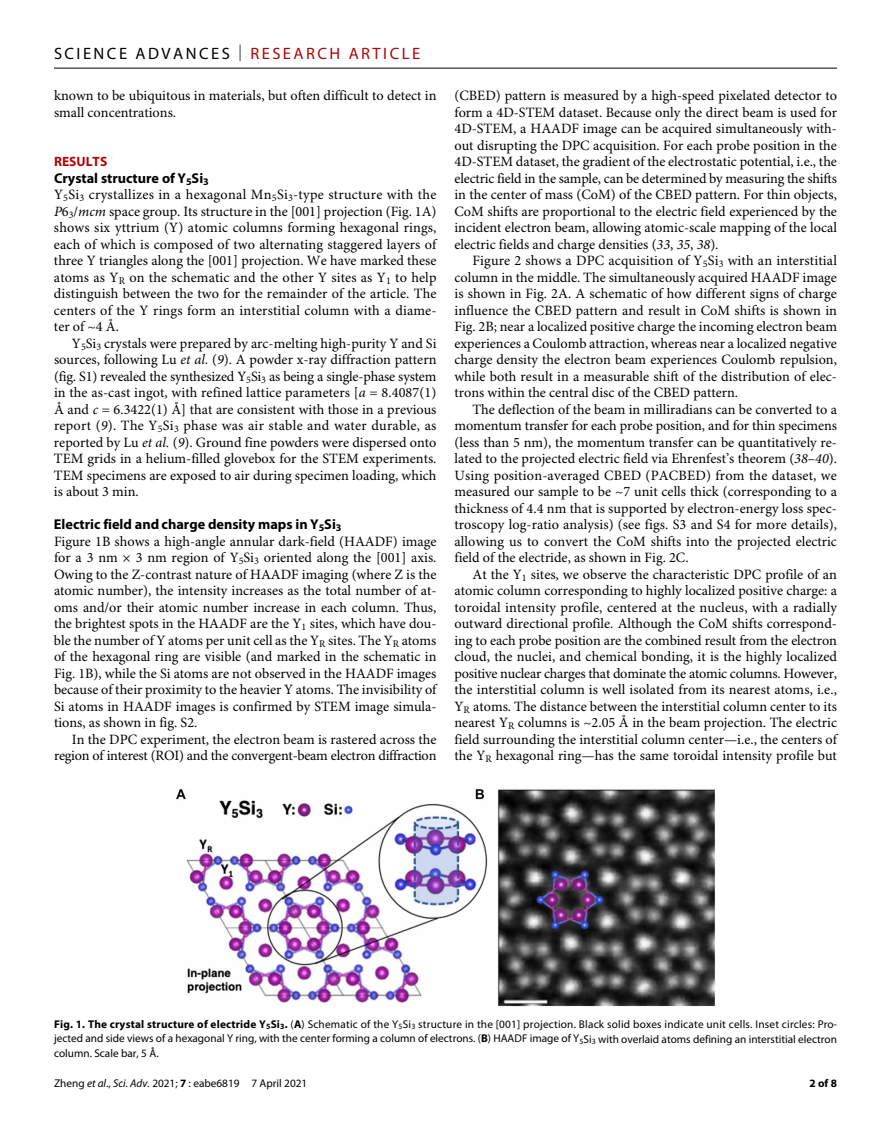
<style>
.page{position:relative;width:891px;height:1134px;background:#fff}
.page>*{position:absolute;margin:0;border:0;box-sizing:border-box;transform-origin:0 0}
.t1{font:16.5px "Myriad Pro";letter-spacing:.15em;color:#000}
.t2{font:14.25px/16.5px "Minion Pro";color:#000;text-align:justify}
.t3{font:14.25px/16.5px "Minion Pro";letter-spacing:-.02em;color:#000;text-align:right}
.t4{font:700 14.25px "Myriad Pro";color:#000}
.t5{font:700 13.5px "Myriad Pro";color:#b10508}
.t6{font:11.25px/15px "Myriad Pro";color:#000;text-align:justify}
.t7{font:700 11.25px "Myriad Pro";color:#000}
.s1{font-weight:300}
.s2{color:#b10508}
.s3{font-style:italic}
.s4{font-weight:700}
</style>
<div class="page">
<hr style="left:54px;top:68px;width:783px;height:1px;background:#000">
<img style="left:176px;top:789px;width:539px;height:217px">
<p class="t1" style="left:54px;top:40px;width:368px">SCIENCE ADVANCES <span class="s1">|</span> <span class="s2">RESEARCH ARTICLE</span></p>
<p class="t2" style="left:54px;top:89px;width:384px">known to be ubiquitous in materials, but often difficult to detect in small concentrations.</p>
<p class="t5" style="left:54px;top:151px;width:55px">RESULTS</p>
<p class="t4" style="left:54px;top:166px;width:156px">Crystal structure of Y<sub>5</sub>Si<sub>3</sub></p>
<p class="t2" style="left:54px;top:188px;width:384px">Y<sub>5</sub>Si<sub>3</sub> crystallizes in a hexagonal Mn<sub>5</sub>Si<sub>3</sub>-type structure with the <span class="s3">P</span>6<sub>3</sub>/<span class="s3">mcm</span> space group. Its structure in the [001] projection (Fig. 1A) shows six yttrium (Y) atomic columns forming hexagonal rings, each of which is composed of two alternating staggered layers of three Y triangles along the [001] projection. We have marked these atoms as Y<sub>R</sub> on the schematic and the other Y sites as Y<sub>1</sub> to help distinguish between the two for the remainder of the article. The centers of the Y rings form an interstitial column with a diame&shy;ter of ~4 Å.</p>
<p class="t2" style="left:54px;top:336px;width:384px;text-indent:18px">Y<sub>5</sub>Si<sub>3</sub> crystals were prepared by arc-melting high-purity Y and Si sources, following Lu <span class="s3">et al.</span> (<span class="s3">9</span>). A powder x-ray diffraction pattern (fig. S1) revealed the synthesized Y<sub>5</sub>Si<sub>3</sub> as being a single-phase system in the as-cast ingot, with refined lattice parameters [<span class="s3">a</span> = 8.4087(1)<br>Å and <span class="s3">c</span> = 6.3422(1) Å] that are consistent with those in a previous report (<span class="s3">9</span>). The Y<sub>5</sub>Si<sub>3</sub> phase was air stable and water durable, as reported by Lu <span class="s3">et al.</span> (<span class="s3">9</span>). Ground fine powders were dispersed onto TEM grids in a helium-filled glovebox for the STEM experiments.<br>TEM specimens are exposed to air during specimen loading, which is about 3 min.</p>
<p class="t4" style="left:54px;top:513px;width:289px">Electric field and charge density maps in Y<sub>5</sub>Si<sub>3</sub></p>
<p class="t2" style="left:54px;top:534px;width:384px">Figure 1B shows a high-angle annular dark-field (HAADF) image for a 3 nm × 3 nm region of Y<sub>5</sub>Si<sub>3</sub> oriented along the [001] axis.<br>Owing to the Z-contrast nature of HAADF imaging (where Z is the atomic number), the intensity increases as the total number of at&shy;oms and/or their atomic number increase in each column. Thus, the brightest spots in the HAADF are the Y<sub>1</sub> sites, which have dou&shy;ble the number of Y atoms per unit cell as the Y<sub>R</sub> sites. The Y<sub>R</sub> atoms of the hexagonal ring are visible (and marked in the schematic in Fig. 1B), while the Si atoms are not observed in the HAADF images because of their proximity to the heavier Y atoms. The invisibility of Si atoms in HAADF images is confirmed by STEM image simula&shy;tions, as shown in fig. S2.</p>
<p class="t3" style="left:54px;top:732px;width:384px">In the DPC experiment, the electron beam is rastered across the region of interest (ROI) and the convergent-beam electron diffraction</p>
<p class="t2" style="left:454px;top:89px;width:384px">(CBED) pattern is measured by a high-speed pixelated detector to form a 4D-STEM dataset. Because only the direct beam is used for 4D-STEM, a HAADF image can be acquired simultaneously with&shy;out disrupting the DPC acquisition. For each probe position in the 4D-STEM dataset, the gradient of the electrostatic potential, i.e., the electric field in the sample, can be determined by measuring the shifts in the center of mass (CoM) of the CBED pattern. For thin objects, CoM shifts are proportional to the electric field experienced by the incident electron beam, allowing atomic-scale mapping of the local electric fields and charge densities (<span class="s3">33</span>, <span class="s3">35</span>, <span class="s3">38</span>).</p>
<p class="t2" style="left:454px;top:254px;width:384px;text-indent:18px">Figure 2 shows a DPC acquisition of Y<sub>5</sub>Si<sub>3</sub> with an interstitial column in the middle. The simultaneously acquired HAADF image is shown in Fig. 2A. A schematic of how different signs of charge influence the CBED pattern and result in CoM shifts is shown in Fig. 2B; near a localized positive charge the incoming electron beam experiences a Coulomb attraction, whereas near a localized negative charge density the electron beam experiences Coulomb repulsion, while both result in a measurable shift of the distribution of elec&shy;trons within the central disc of the CBED pattern.</p>
<p class="t2" style="left:454px;top:402px;width:384px;text-indent:18px">The deflection of the beam in milliradians can be converted to a momentum transfer for each probe position, and for thin specimens (less than 5 nm), the momentum transfer can be quantitatively re&shy;lated to the projected electric field via Ehrenfest’s theorem (<span class="s3">38</span>–<span class="s3">40</span>).<br>Using position-averaged CBED (PACBED) from the dataset, we measured our sample to be ~7 unit cells thick (corresponding to a thickness of 4.4 nm that is supported by electron-energy loss spec&shy;troscopy log-ratio analysis) (see figs. S3 and S4 for more details), allowing us to convert the CoM shifts into the projected electric field of the electride, as shown in Fig. 2C.</p>
<p class="t2" style="left:454px;top:567px;width:384px;text-indent:18px">At the Y<sub>1</sub> sites, we observe the characteristic DPC profile of an atomic column corresponding to highly localized positive charge: a toroidal intensity profile, centered at the nucleus, with a radially outward directional profile. Although the CoM shifts correspond&shy;ing to each probe position are the combined result from the electron cloud, the nuclei, and chemical bonding, it is the highly localized positive nuclear charges that dominate the atomic columns. However, the interstitial column is well isolated from its nearest atoms, i.e., Y<sub>R</sub> atoms. The distance between the interstitial column center to its nearest Y<sub>R</sub> columns is ~2.05 Å in the beam projection. The electric field surrounding the interstitial column center—i.e., the centers of the Y<sub>R</sub> hexagonal ring—has the same toroidal intensity profile but</p>
<p class="t6" style="left:54px;top:1016px;width:785px"><span class="s4">Fig. 1. The crystal structure of electride Y</span><sub>5</sub><span class="s4">Si</span><sub>3</sub><span class="s4">.</span> (<span class="s4">A</span>) Schematic of the Y<sub>5</sub>Si<sub>3</sub> structure in the [001] projection. Black solid boxes indicate unit cells. Inset circles: Pro&shy;jected and side views of a hexagonal Y ring, with the center forming a column of electrons. (<span class="s4">B</span>) HAADF image of Y<sub>5</sub>Si<sub>3</sub> with overlaid atoms defining an interstitial electron column. Scale bar, 5 Å.</p>
<p class="t6" style="left:54px;top:1076px;width:255px">Zheng <span class="s3">et al</span>., <span class="s3">Sci. Adv.</span> 2021; <span class="s4">7</span> : eabe6819 7 April 2021</p>
<p class="t7" style="left:810px;top:1074px;width:29px">2 of 8</p>
</div>
